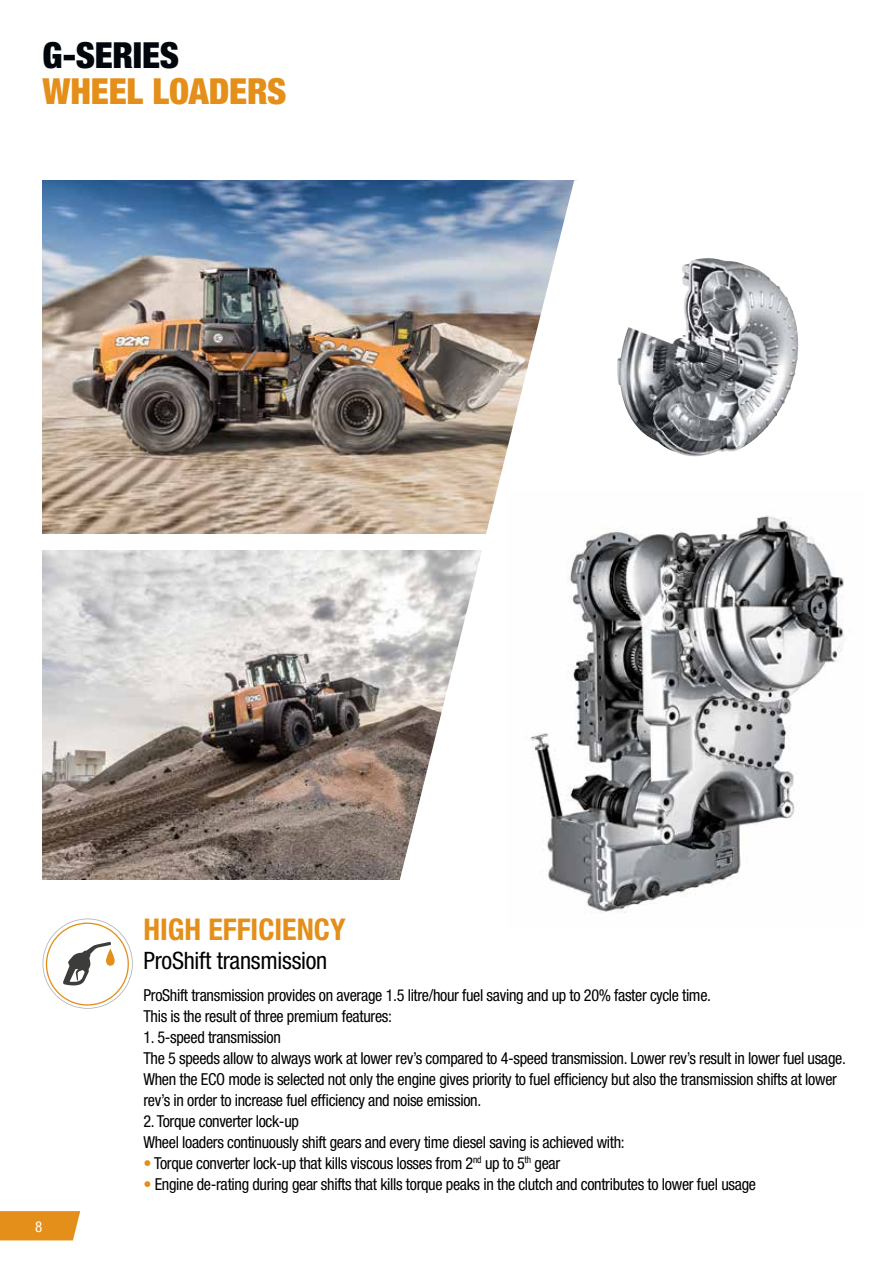
<style>
.page{position:relative;width:893px;height:1263px;background:#fff}
.page>*{position:absolute;margin:0;border:0;box-sizing:border-box;transform-origin:0 0}
.t1{font:900 condensed 36px "Helvetica Neue LT Std";letter-spacing:-.005em;color:#e48f1a}
.t2{font:900 condensed 36px "Helvetica Neue LT Std";letter-spacing:-.005em;color:#02060d}
.t3{font:700 condensed 30px "Helvetica Neue LT Std";color:#e48f1a}
.t4{font:condensed 24px "Helvetica Neue LT Std";letter-spacing:-.01em;color:#000}
.t5{font:condensed 16.5px/21px "Helvetica Neue LT Std";letter-spacing:-.02em;color:#000}
.t6{font:condensed 15px "Helvetica Neue LT Std";color:#fff}
.s1{color:#e48f1a}
</style>
<div class="page">
<svg style="left:0;top:1211px;width:80px;height:29px;background:#e59424"></svg>
<img style="left:43px;top:551px;width:348px;height:328px">
<img style="left:43px;top:181px;width:348px;height:353px">
<img style="left:391px;top:180px;width:407px;height:700px">
<img style="left:506px;top:491px;width:339px;height:423px">
<img style="left:682px;top:258px;width:25px;height:28px">
<svg style="left:43px;top:918px;width:90px;height:91px"></svg>
<svg style="left:106px;top:948px;width:9px;height:18px"></svg>
<h1 class="t2" style="left:43px;top:33px;width:138px">G-SERIES</h1>
<h1 class="t1" style="left:43px;top:69px;width:245px">WHEEL LOADERS</h1>
<p class="t6" style="left:35px;top:1218px;width:9px">8</p>
<h2 class="t3" style="left:143px;top:911px;width:204px">HIGH EFFICIENCY</h2>
<h3 class="t4" style="left:143px;top:947px;width:185px">ProShift transmission</h3>
<p class="t5" style="left:143px;top:984px;width:569px">ProShift transmission provides on average 1.5 litre/hour fuel saving and up to 20% faster cycle time.<br>This is the result of three premium features:</p>
<p class="t5" style="left:143px;top:1026px;width:704px">1. 5-speed transmission<br>The 5 speeds allow to always work at lower rev’s compared to 4-speed transmission. Lower rev’s result in lower fuel usage.<br>When the ECO mode is selected not only the engine gives priority to fuel efficiency but also the transmission shifts at lower rev’s in order to increase fuel efficiency and noise emission.</p>
<p class="t5" style="left:143px;top:1110px;width:483px">2. Torque converter lock-up<br>Wheel loaders continuously shift gears and every time diesel saving is achieved with:</p>
<p class="t5" style="left:143px;top:1152px;width:418px"><span class="s1">•</span> Torque converter lock-up that kills viscous losses from 2<sup>nd</sup> up to 5<sup>th</sup> gear</p>
<p class="t5" style="left:143px;top:1173px;width:614px"><span class="s1">•</span> Engine de-rating during gear shifts that kills torque peaks in the clutch and contributes to lower fuel usage</p>
</div>
